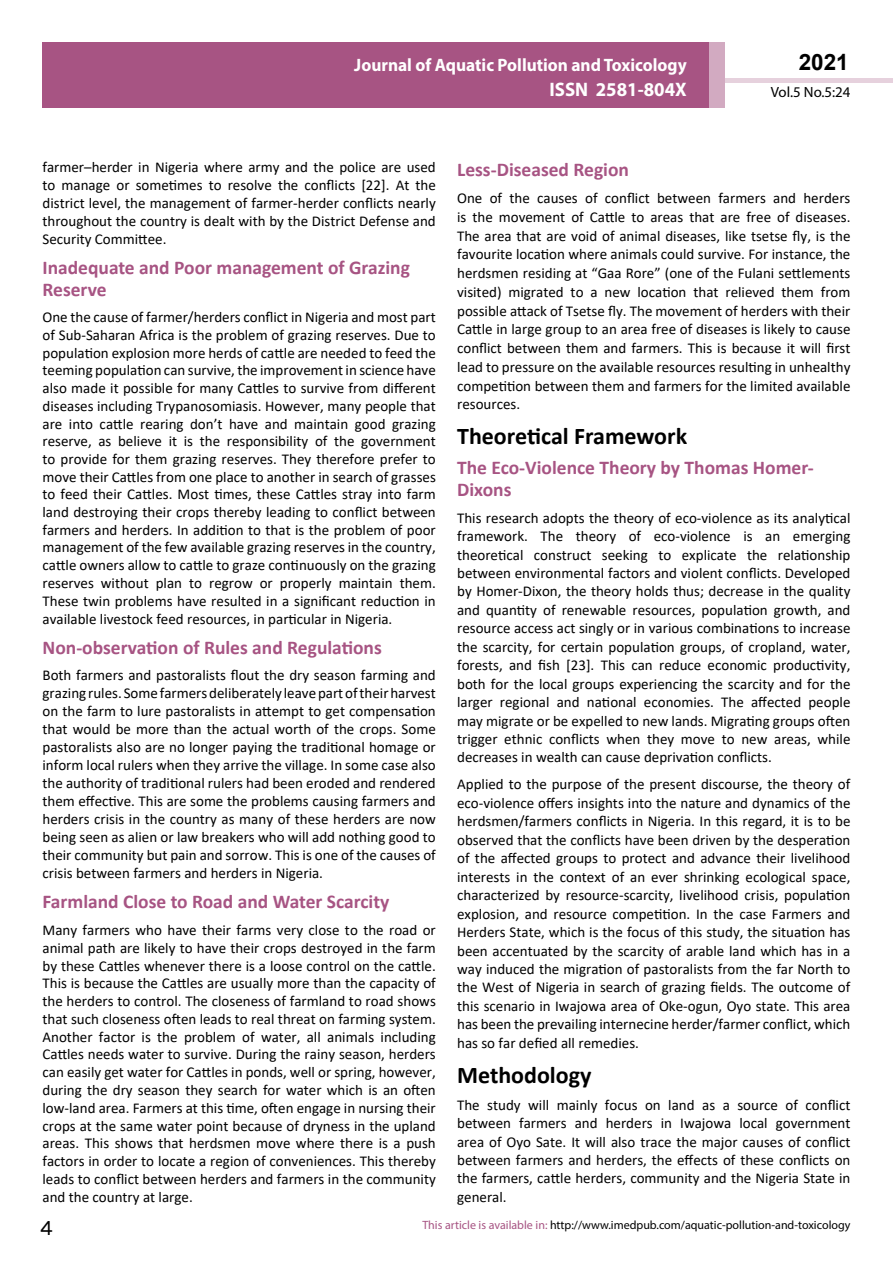
<style>
.page{position:relative;width:893px;height:1263px;background:#fff}
.page>*{position:absolute;margin:0;border:0;box-sizing:border-box;transform-origin:0 0}
.t1{font:25.5px "Tunga";color:#000}
.t2{font:700 24px "Calibri";color:#000}
.t3{font:700 22.5px "Arial";color:#000}
.t4{font:700 19.65px "Myriad Pro";color:#fff;scale:.96 1}
.t5{font:700 19.5px/21.5px "Calibri";color:#a75483}
.t6{font:700 18px/21.6px "Myriad Pro";color:#fff;text-align:right;scale:.96 1}
.t7{font:15px/18.5px "Calibri";color:#000;text-align:justify}
.t8{font:14.85px "Myriad Pro";color:#000}
.t9{font:12px "Myriad Pro";color:#000}
.s1{color:#a75483}
</style>
<div class="page">
<hr style="left:725px;top:78px;width:168px;height:4px;background:#e6d1dd">
<div style="left:43px;top:42px;width:666px;height:66px;background:#a75483"></div>
<div style="left:709px;top:42px;width:16px;height:66px;background:#d2aac1"></div>
<p class="t6" style="left:517px;top:53px;width:198px">ARCHIVOS DE MEDICINA<br>ISSN 1698-9465</p>
<h3 class="t3" style="left:799px;top:46px;width:52px">2021</h3>
<p class="t6" style="left:354px;top:54px;width:348px">Journal of Aquatic Pollution and Toxicology</p>
<h3 class="t4" style="left:549px;top:76px;width:144px">ISSN 2581-804X</h3>
<p class="t8" style="left:771px;top:83px;width:81px">Vol.5 No.5:24</p>
<p class="t7" style="left:43px;top:158px;width:395px;line-height:18px">farmer–herder in Nigeria where army and the police are used to manage or sometimes to resolve the conflicts [22]. At the district level, the management of farmer-herder conflicts nearly throughout the country is dealt with by the District Defense and Security Committee.</p>
<h3 class="t5" style="left:43px;top:257px;width:369px">Inadequate and Poor management of Grazing<br>Reserve</h3>
<p class="t7" style="left:43px;top:308px;width:395px;line-height:17.7px">One the cause of farmer/herders conflict in Nigeria and most part of Sub-Saharan Africa is the problem of grazing reserves. Due to population explosion more herds of cattle are needed to feed the teeming population can survive, the improvement in science have also made it possible for many Cattles to survive from different diseases including Trypanosomiasis. However, many people that are into cattle rearing don’t have and maintain good grazing reserve, as believe it is the responsibility of the government to provide for them grazing reserves. They therefore prefer to move their Cattles from one place to another in search of grasses to feed their Cattles. Most times, these Cattles stray into farm land destroying their crops thereby leading to conflict between farmers and herders. In addition to that is the problem of poor management of the few available grazing reserves in the country, cattle owners allow to cattle to graze continuously on the grazing reserves without plan to regrow or properly maintain them.<br>These twin problems have resulted in a significant reduction in available livestock feed resources, in particular in Nigeria.</p>
<h3 class="t5" style="left:43px;top:636px;width:341px">Non-observation of Rules and Regulations</h3>
<p class="t7" style="left:43px;top:666px;width:395px;line-height:18px">Both farmers and pastoralists flout the dry season farming and grazing rules. Some farmers deliberately leave part of their harvest on the farm to lure pastoralists in attempt to get compensation that would be more than the actual worth of the crops. Some pastoralists also are no longer paying the traditional homage or inform local rulers when they arrive the village. In some case also the authority of traditional rulers had been eroded and rendered them effective. This are some the problems causing farmers and herders crisis in the country as many of these herders are now being seen as alien or law breakers who will add nothing good to their community but pain and sorrow. This is one of the causes of crisis between farmers and herders in Nigeria.</p>
<h3 class="t5" style="left:43px;top:890px;width:348px">Farmland Close to Road and Water Scarcity</h3>
<p class="t7" style="left:43px;top:920px;width:395px;line-height:17.9px">Many farmers who have their farms very close to the road or animal path are likely to have their crops destroyed in the farm by these Cattles whenever there is a loose control on the cattle.<br>This is because the Cattles are usually more than the capacity of the herders to control. The closeness of farmland to road shows that such closeness often leads to real threat on farming system.<br>Another factor is the problem of water, all animals including Cattles needs water to survive. During the rainy season, herders can easily get water for Cattles in ponds, well or spring, however, during the dry season they search for water which is an often low-land area. Farmers at this time, often engage in nursing their crops at the same water point because of dryness in the upland areas. This shows that herdsmen move where there is a push factors in order to locate a region of conveniences. This thereby leads to conflict between herders and farmers in the community and the country at large.</p>
<h3 class="t5" style="left:457px;top:158px;width:173px">Less-Diseased Region</h3>
<p class="t7" style="left:457px;top:188px;width:395px">One of the causes of conflict between farmers and herders is the movement of Cattle to areas that are free of diseases.<br>The area that are void of animal diseases, like tsetse fly, is the favourite location where animals could survive. For instance, the herdsmen residing at “Gaa Rore” (one of the Fulani settlements visited) migrated to a new location that relieved them from possible attack of Tsetse fly. The movement of herders with their Cattle in large group to an area free of diseases is likely to cause conflict between them and farmers. This is because it will first lead to pressure on the available resources resulting in unhealthy competition between them and farmers for the limited available resources.</p>
<h2 class="t2" style="left:457px;top:419px;width:232px">Theoretical Framework</h2>
<h3 class="t5" style="left:457px;top:457px;width:358px">The Eco-Violence Theory by Thomas Homer-<br>Dixons</h3>
<p class="t7" style="left:457px;top:508px;width:395px">This research adopts the theory of eco-violence as its analytical framework. The theory of eco-violence is an emerging theoretical construct seeking to explicate the relationship between environmental factors and violent conflicts. Developed by Homer-Dixon, the theory holds thus; decrease in the quality and quantity of renewable resources, population growth, and resource access act singly or in various combinations to increase the scarcity, for certain population groups, of cropland, water, forests, and fish [23]. This can reduce economic productivity, both for the local groups experiencing the scarcity and for the larger regional and national economies. The affected people may migrate or be expelled to new lands. Migrating groups often trigger ethnic conflicts when they move to new areas, while decreases in wealth can cause deprivation conflicts.</p>
<p class="t7" style="left:457px;top:775px;width:395px">Applied to the purpose of the present discourse, the theory of eco-violence offers insights into the nature and dynamics of the herdsmen/farmers conflicts in Nigeria. In this regard, it is to be observed that the conflicts have been driven by the desperation of the affected groups to protect and advance their livelihood interests in the context of an ever shrinking ecological space, characterized by resource-scarcity, livelihood crisis, population explosion, and resource competition. In the case Farmers and Herders State, which is the focus of this study, the situation has been accentuated by the scarcity of arable land which has in a way induced the migration of pastoralists from the far North to the West of Nigeria in search of grazing fields. The outcome of this scenario in Iwajowa area of Oke-ogun, Oyo state. This area has been the prevailing internecine herder/farmer conflict, which has so far defied all remedies.</p>
<h2 class="t2" style="left:457px;top:1058px;width:136px">Methodology</h2>
<p class="t7" style="left:457px;top:1095px;width:395px">The study will mainly focus on land as a source of conflict between farmers and herders in Iwajowa local government area of Oyo Sate. It will also trace the major causes of conflict between farmers and herders, the effects of these conflicts on the farmers, cattle herders, community and the Nigeria State in general.</p>
<h1 class="t1" style="left:40px;top:1211px;width:15px">4</h1>
<p class="t9" style="left:422px;top:1218px;width:430px"><span class="s1">This article is available in:</span> http://www.imedpub.com/aquatic-pollution-and-toxicology</p>
</div>
